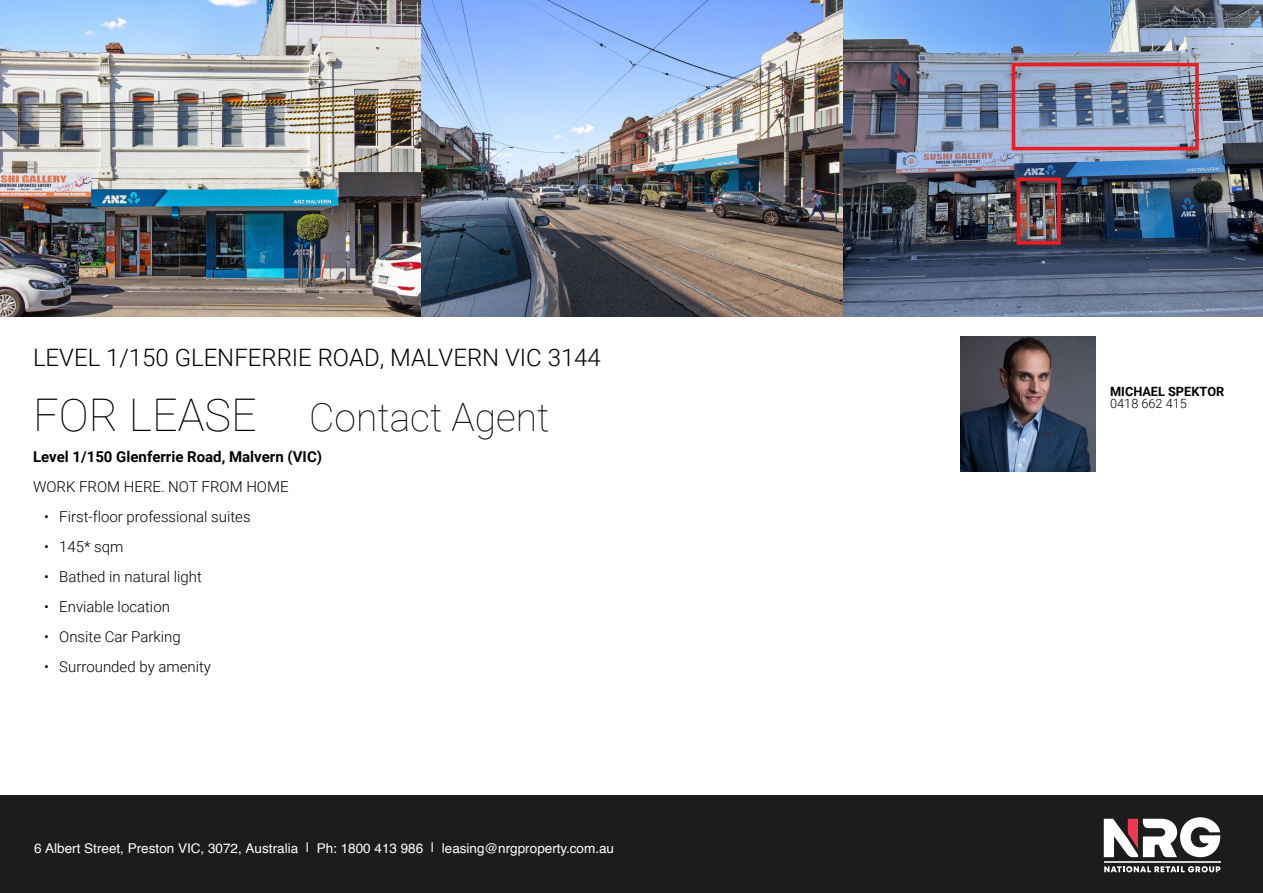
<style>
.page{position:relative;width:1263px;height:893px;background:#fff}
.page>*{position:absolute;margin:0;border:0;box-sizing:border-box;transform-origin:0 0}
.t1{font:100 45px "Roboto";color:#000}
.t2{font:100 39px "Roboto";color:#000}
.t3{font:300 24px "Roboto";color:#000}
.t4{font:300 15px "Roboto";color:#000}
.t5{font:700 15px "Roboto";color:#000}
.t6{font:13.5px "Helvetica";color:#fff}
.t7{font:700 12.75px "Roboto";color:#000}
.t8{font:300 12.75px "Roboto";color:#000}
</style>
<div class="page">
<div style="left:0;top:796px;width:1263px;height:97px;background:#1c1c1d"></div>
<hr style="left:1104px;top:861px;width:116px;height:2px;background:#d1d3d4">
<svg style="left:1104px;top:817px;width:116px;height:40px"></svg>
<svg style="left:1104px;top:866px;width:116px;height:6px"></svg>
<img style="left:0;top:0;width:1263px;height:316px">
<img style="left:960px;top:336px;width:135px;height:135px">
<h3 class="t3" style="left:33px;top:343px;width:569px">LEVEL 1/150 GLENFERRIE ROAD, MALVERN VIC 3144</h3>
<h1 class="t1" style="left:33px;top:388px;width:225px">FOR LEASE</h1>
<h2 class="t2" style="left:309px;top:393px;width:242px">Contact Agent</h2>
<p class="t5" style="left:33px;top:448px;width:291px">Level 1/150 Glenferrie Road, Malvern (VIC)</p>
<p class="t4" style="left:33px;top:478px;width:257px">WORK FROM HERE. NOT FROM HOME</p>
<p class="t4" style="left:44px;top:508px;width:208px">• First-floor professional suites</p>
<p class="t4" style="left:44px;top:538px;width:81px">• 145* sqm</p>
<p class="t4" style="left:44px;top:568px;width:159px">• Bathed in natural light</p>
<p class="t4" style="left:44px;top:598px;width:127px">• Enviable location</p>
<p class="t4" style="left:44px;top:628px;width:138px">• Onsite Car Parking</p>
<p class="t4" style="left:44px;top:658px;width:168px">• Surrounded by amenity</p>
<p class="t6" style="left:34px;top:838px;width:582px">6 Albert Street, Preston VIC, 3072, Australia | Ph: 1800 413 986 | leasing@nrgproperty.com.au</p>
<p class="t7" style="left:1110px;top:384px;width:116px">MICHAEL SPEKTOR</p>
<p class="t8" style="left:1110px;top:396px;width:78px">0418 662 415</p>
</div>
